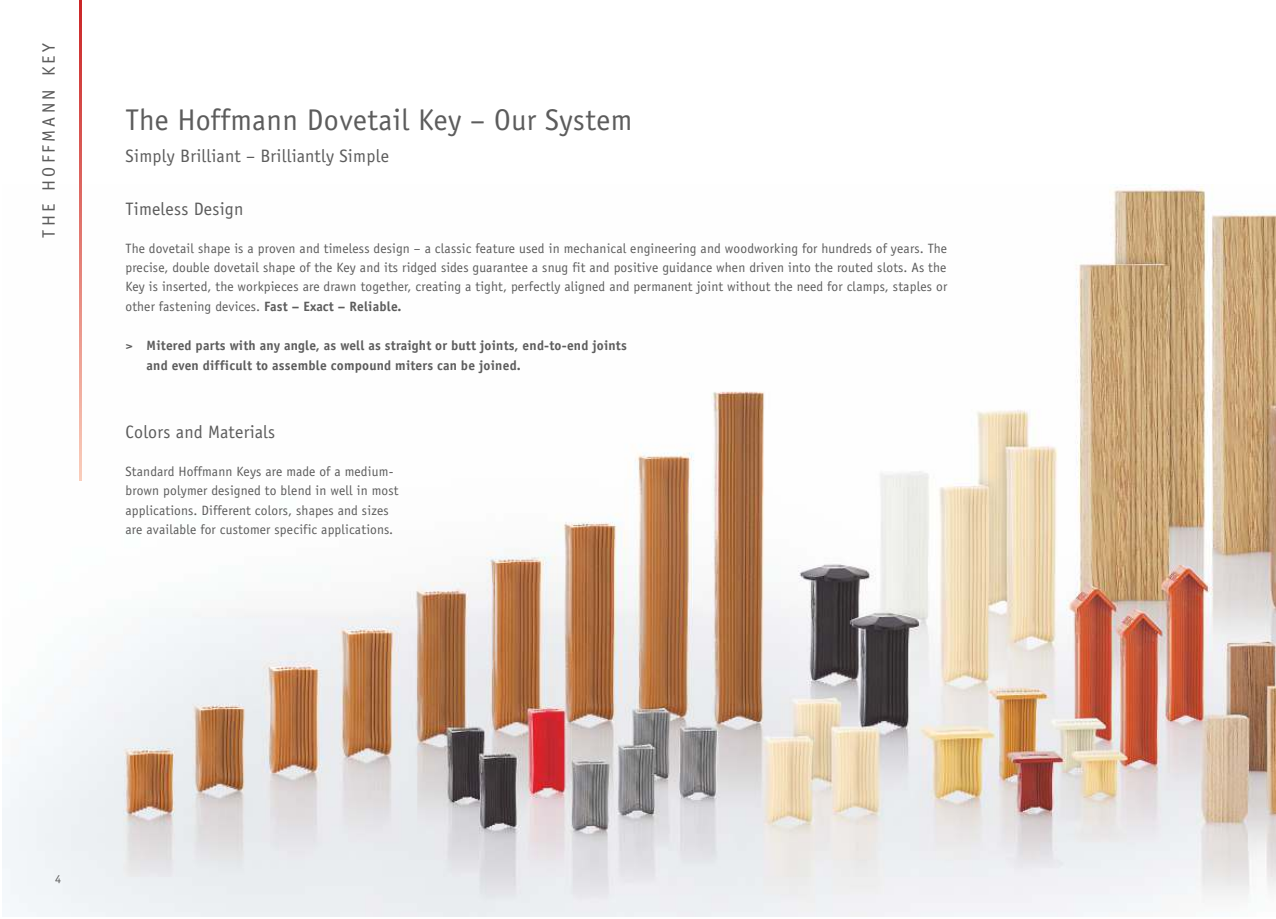
<style>
.page{position:relative;width:1276px;height:919px;background:#fff}
.page>*{position:absolute;margin:0;border:0;box-sizing:border-box;transform-origin:0 0}
.t1{font:30px "Officina Sans";letter-spacing:.015em;color:#5c5c5c}
.t2{font:18px "Officina Sans";letter-spacing:.015em;color:#5c5c5c}
.t3{font:18px "Officina Sans";letter-spacing:.18em;color:#5c5c5c}
.t4{font:13.5px/19.2px "Officina Sans";letter-spacing:.015em;color:#5c5c5c;text-align:justify}
.t5{font:700 13.5px/19.8px "Officina Sans";letter-spacing:.015em;color:#5c5c5c}
.t6{font:12px "Officina Sans";color:#5c5c5c}
.s1{font-weight:700}
</style>
<div class="page">
<img style="left:2px;top:185px;width:1274px;height:731px">
<svg style="left:80px;top:0;width:2px;height:480px"></svg>
<h2 class="t3" style="left:41px;top:237px;width:196px;rotate:-90deg">THE HOFFMANN KEY</h2>
<h1 class="t1" style="left:125px;top:107px;width:508px">The Hoffmann Dovetail Key – Our System</h1>
<h2 class="t2" style="left:125px;top:148px;width:265px">Simply Brilliant – Brilliantly Simple</h2>
<h2 class="t2" style="left:125px;top:201px;width:119px">Timeless Design</h2>
<p class="t4" style="left:125px;top:240px;width:823px">The dovetail shape is a proven and timeless design – a classic feature used in mechanical engineering and woodworking for hundreds of years. The precise, double dovetail shape of the Key and its ridged sides guarantee a snug fit and positive guidance when driven into the routed slots. As the Key is inserted, the workpieces are drawn together, creating a tight, perfectly aligned and permanent joint without the need for clamps, staples or other fastening devices. <span class="s1">Fast – Exact – Reliable.</span></p>
<p class="t5" style="left:147px;top:337px;width:482px;text-indent:-21px">&gt; Mitered parts with any angle, as well as straight or butt joints, end-to-end joints and even difficult to assemble compound miters can be joined.</p>
<h2 class="t2" style="left:125px;top:424px;width:151px">Colors and Materials</h2>
<p class="t4" style="left:125px;top:463px;width:275px;text-align:left">Standard Hoffmann Keys are made of a medium&shy;brown polymer designed to blend in well in most applications. Different colors, shapes and sizes are available for customer specific applications.</p>
<p class="t6" style="left:55px;top:873px;width:7px">4</p>
</div>
